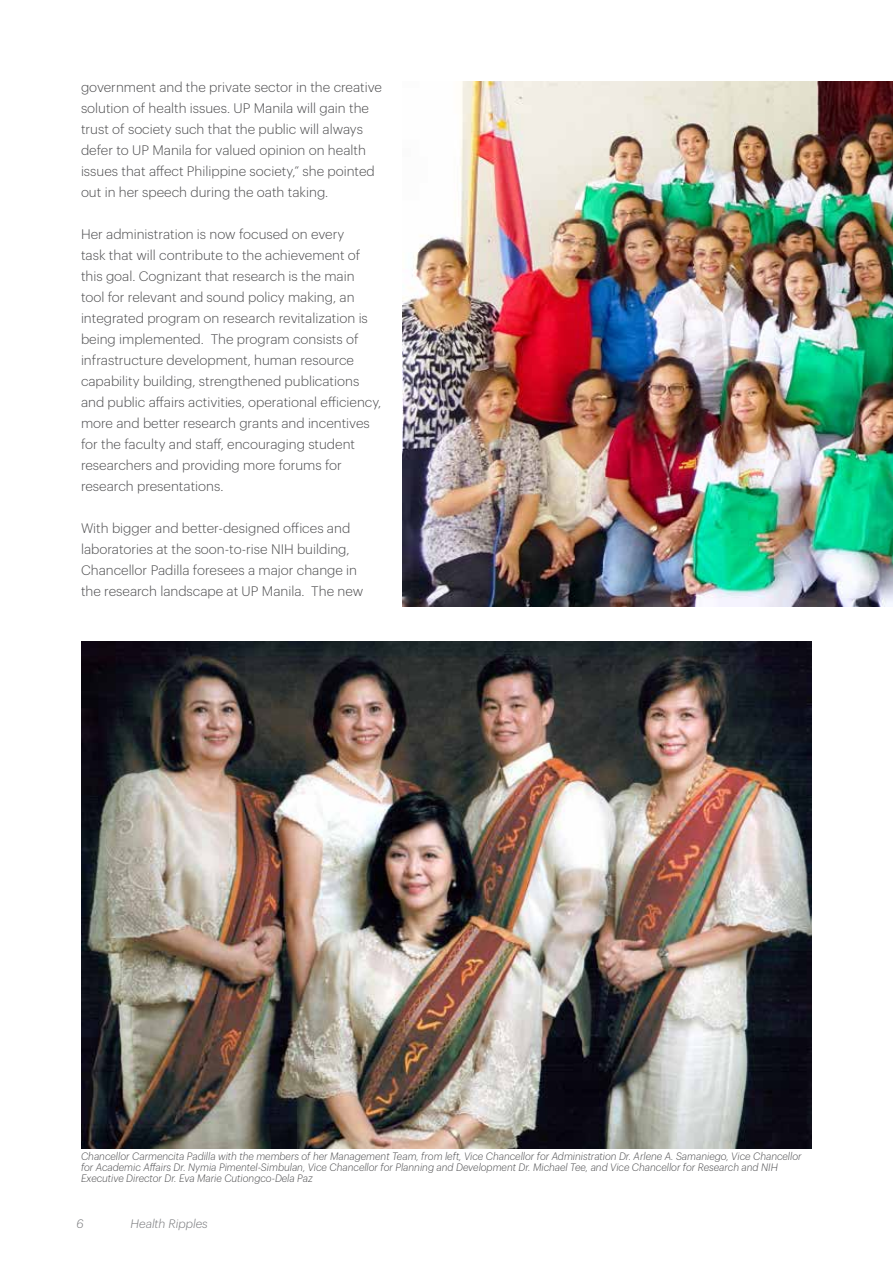
<style>
.page{position:relative;width:893px;height:1263px;background:#fff}
.page>*{position:absolute;margin:0;border:0;box-sizing:border-box;transform-origin:0 0}
.t1{font:300 13.5px/21px "Graphik";color:#4d4d4f}
.t2{font:italic 300 12px "Graphik";color:#77787b}
.t3{font:italic 300 10.5px/11.2px "Graphik";color:#4d4d4f;scale:.95 1}
</style>
<div class="page">
<img style="left:81px;top:641px;width:731px;height:507px">
<img style="left:403px;top:81px;width:490px;height:525px">
<p class="t1" style="left:81px;top:76px;width:303px">government and the private sector in the creative solution of health issues. UP Manila will gain the trust of society such that the public will always defer to UP Manila for valued opinion on health issues that affect Philippine society,” she pointed out in her speech during the oath taking.</p>
<p class="t1" style="left:81px;top:223px;width:302px">Her administration is now focused on every<br>task that will contribute to the achievement of this goal. Cognizant that research is the main tool for relevant and sound policy making, an integrated program on research revitalization is being implemented. The program consists of infrastructure development, human resource capability building, strengthened publications and public affairs activities, operational efficiency, more and better research grants and incentives for the faculty and staff, encouraging student researchers and providing more forums for research presentations.</p>
<p class="t1" style="left:81px;top:517px;width:284px">With bigger and better-designed offices and laboratories at the soon-to-rise NIH building, Chancellor Padilla foresees a major change in the research landscape at UP Manila. The new</p>
<p class="t3" style="left:81px;top:1149px;width:760px">Chancellor Carmencita Padilla with the members of her Management Team, from left, Vice Chancellor for Administration Dr. Arlene A. Samaniego, Vice Chancellor for Academic Affairs Dr. Nymia Pimentel-Simbulan, Vice Chancellor for Planning and Development Dr. Michael Tee, and Vice Chancellor for Research and NIH<br>Executive Director Dr. Eva Marie Cutiongco-Dela Paz</p>
<p class="t2" style="left:76px;top:1215px;width:9px">6</p>
<p class="t2" style="left:130px;top:1215px;width:79px">Health Ripples</p>
</div>
